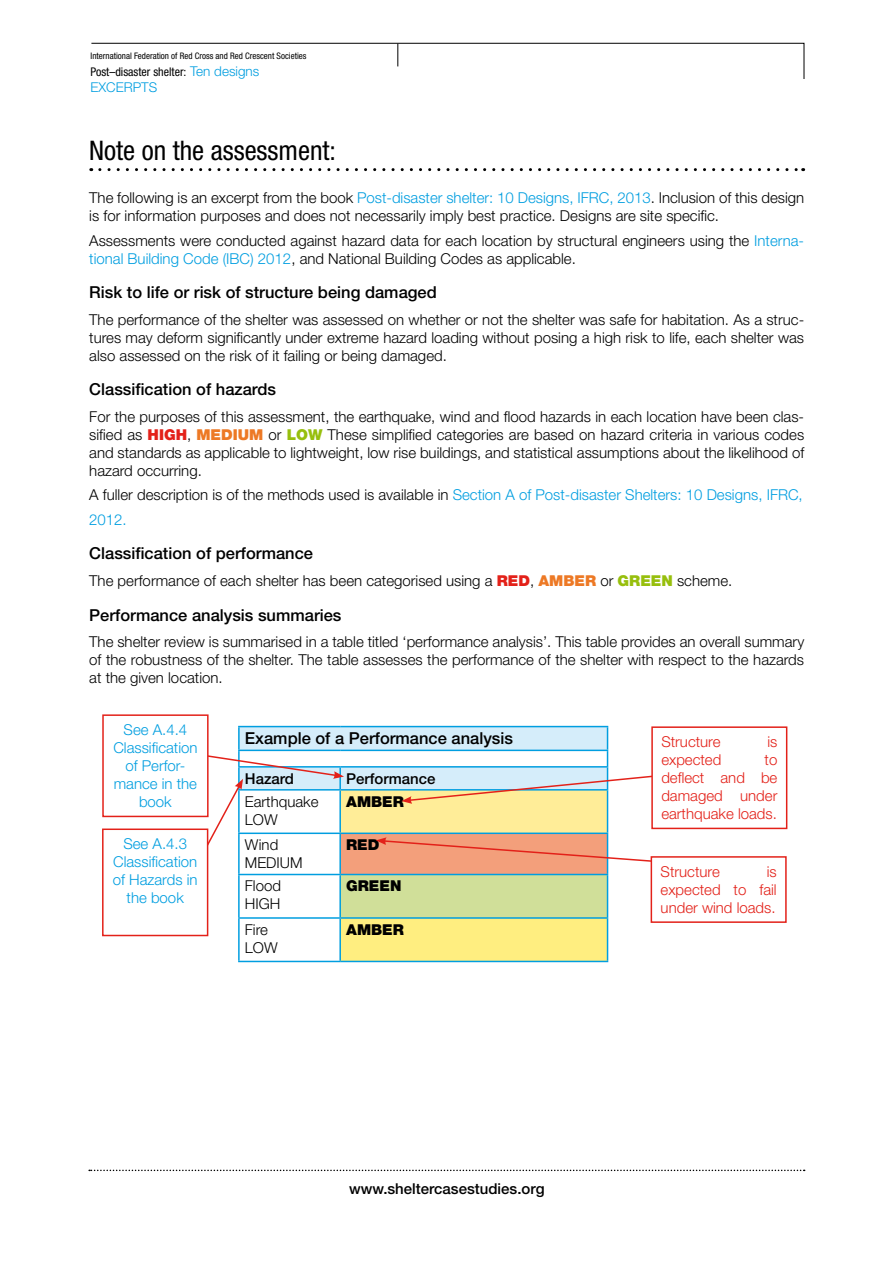
<style>
.page{position:relative;width:893px;height:1263px;background:#fff}
.page>*{position:absolute;margin:0;border:0;box-sizing:border-box;transform-origin:0 0}
.t1{font:condensed 27px "Helvetica Neue";color:#000}
.t2{font:500 16.5px "Helvetica Neue LT Pro";color:#000}
.t3{font:300 15px/18px "Helvetica Neue LT Pro";color:#000}
.t4{font:300 15px/18px "Helvetica Neue LT Pro";color:#009ee0;text-align:center}
.t5{font:300 15px/18px "Helvetica Neue LT Pro";color:#e32119;text-align:justify}
.t6{font:500 15px "Helvetica Neue LT Pro";color:#000}
.t7{font:900 15px "Helvetica Neue LT Pro";color:#000}
.t8{font:300 13.5px "Helvetica Neue LT Pro";color:#009ee0}
.t9{font:condensed 12px "Helvetica Neue";color:#000}
.t10{font:condensed 9px "Helvetica Neue";color:#000}
.s1{font-family:"Helvetica Neue LT Pro";font-weight:300;font-stretch:normal;font-size:13.5px;color:#009ee0}
.s2{color:#009ee0}
.s3{font-weight:900;color:#e32119}
.s4{font-weight:900;color:#ed7925}
.s5{font-weight:900;color:#97bf0d}
.s6{color:#000}
</style>
<div class="page">
<svg style="left:89px;top:1169px;width:716px;height:2px"></svg>
<svg style="left:91px;top:43px;width:713px;height:36px"></svg>
<svg style="left:100px;top:168px;width:704px;height:3px"></svg>
<div style="left:340px;top:833px;width:267px;height:41px;background:#f39f7b"></div>
<div style="left:340px;top:874px;width:267px;height:44px;background:#d0df99"></div>
<div style="left:340px;top:918px;width:267px;height:43px;background:#ffee80"></div>
<hr style="left:238px;top:834px;width:2px;height:40px;background:#009ee0">
<hr style="left:339px;top:834px;width:2px;height:40px;background:#009ee0">
<hr style="left:607px;top:834px;width:1px;height:40px;background:#009ee0">
<hr style="left:238px;top:874px;width:102px;height:1px;background:#009ee0">
<hr style="left:238px;top:875px;width:2px;height:42px;background:#009ee0">
<hr style="left:340px;top:874px;width:268px;height:1px;background:#009ee0">
<hr style="left:339px;top:875px;width:2px;height:42px;background:#009ee0">
<hr style="left:607px;top:875px;width:1px;height:42px;background:#009ee0">
<hr style="left:238px;top:917px;width:102px;height:2px;background:#009ee0">
<hr style="left:238px;top:919px;width:2px;height:42px;background:#009ee0">
<hr style="left:340px;top:917px;width:268px;height:2px;background:#009ee0">
<hr style="left:339px;top:919px;width:2px;height:42px;background:#009ee0">
<hr style="left:607px;top:919px;width:1px;height:42px;background:#009ee0">
<hr style="left:238px;top:961px;width:102px;height:1px;background:#009ee0">
<hr style="left:340px;top:961px;width:268px;height:1px;background:#009ee0">
<svg style="left:201px;top:726px;width:470px;height:137px"></svg>
<div style="left:103px;top:829px;width:105px;height:106px;background:#fff"></div>
<div style="left:102px;top:828px;width:106px;height:108px;border:2px solid #e32119"></div>
<div style="left:103px;top:715px;width:105px;height:101px;background:#fff"></div>
<div style="left:102px;top:714px;width:107px;height:103px;border:2px solid #e32119"></div>
<div style="left:651px;top:857px;width:135px;height:65px;background:#fff"></div>
<div style="left:651px;top:856px;width:136px;height:67px;border:2px solid #e32119"></div>
<div style="left:652px;top:727px;width:135px;height:101px;background:#fff"></div>
<div style="left:651px;top:726px;width:136px;height:103px;border:2px solid #e32119"></div>
<p class="t10" style="left:91px;top:51px;width:217px">International Federation of Red Cross and Red Crescent Societies</p>
<p class="t9" style="left:91px;top:64px;width:170px">Post–disaster shelter: <span class="s1">Ten designs</span></p>
<p class="t8" style="left:91px;top:79px;width:68px">EXCERPTS</p>
<p class="t1" style="left:89px;top:134px;width:248px">Note on the assessment:</p>
<p class="t3" style="left:89px;top:188px;width:716px">The following is an excerpt from the book <span class="s2">Post-disaster shelter: 10 Designs, IFRC, 2013</span>. Inclusion of this design is for information purposes and does not necessarily imply best practice. Designs are site specific.</p>
<p class="t3" style="left:89px;top:231px;width:716px">Assessments were conducted against hazard data for each location by structural engineers using the <span class="s2">Interna&shy;tional Building Code (IBC) 2012</span>, and National Building Codes as applicable.</p>
<p class="t2" style="left:89px;top:282px;width:349px">Risk to life or risk of structure being damaged</p>
<p class="t3" style="left:89px;top:310px;width:716px;text-align:justify">The performance of the shelter was assessed on whether or not the shelter was safe for habitation. As a struc&shy;tures may deform significantly under extreme hazard loading without posing a high risk to life, each shelter was also assessed on the risk of it failing or being damaged.</p>
<p class="t2" style="left:89px;top:380px;width:188px">Classification of hazards</p>
<p class="t3" style="left:89px;top:407px;width:716px;text-align:justify">For the purposes of this assessment, the earthquake, wind and flood hazards in each location have been clas&shy;sified as <span class="s3">HIGH</span>, <span class="s4">MEDIUM</span> or <span class="s5">LOW</span> These simplified categories are based on hazard criteria in various codes and standards as applicable to lightweight, low rise buildings, and statistical assumptions about the likelihood of hazard occurring.</p>
<p class="t4" style="left:89px;top:482px;width:715px;line-height:24.3px;text-align:left"><span class="s6">A fuller description is of the methods used is available in</span> Section A of Post-disaster Shelters: 10 Designs, IFRC,<br>2012.</p>
<p class="t2" style="left:89px;top:544px;width:225px">Classification of performance</p>
<p class="t3" style="left:89px;top:571px;width:644px">The performance of each shelter has been categorised using a <span class="s3">RED</span>, <span class="s4">AMBER</span> or <span class="s5">GREEN</span> scheme.</p>
<p class="t2" style="left:89px;top:605px;width:254px">Performance analysis summaries</p>
<p class="t3" style="left:89px;top:632px;width:716px;text-align:justify">The shelter review is summarised in a table titled ‘performance analysis’. This table provides an overall summary of the robustness of the shelter. The table assesses the performance of the shelter with respect to the hazards at the given location.</p>
<p class="t4" style="left:113px;top:720px;width:86px">See A.4.4<br>Classification of Perfor&shy;mance in the book</p>
<p class="t4" style="left:113px;top:834px;width:86px">See A.4.3<br>Classification of Hazards in the book</p>
<p class="t2" style="left:245px;top:729px;width:270px">Example of a Performance analysis</p>
<p class="t6" style="left:245px;top:769px;width:51px">Hazard</p>
<p class="t6" style="left:346px;top:769px;width:91px">Performance</p>
<p class="t3" style="left:245px;top:792px;width:75px">Earthquake<br>LOW</p>
<p class="t7" style="left:346px;top:792px;width:59px">AMBER</p>
<p class="t3" style="left:245px;top:835px;width:59px">Wind<br>MEDIUM</p>
<p class="t7" style="left:346px;top:836px;width:35px">RED</p>
<p class="t3" style="left:245px;top:876px;width:38px">Flood<br>HIGH</p>
<p class="t7" style="left:346px;top:877px;width:57px">GREEN</p>
<p class="t3" style="left:245px;top:920px;width:34px">Fire<br>LOW</p>
<p class="t7" style="left:346px;top:920px;width:59px">AMBER</p>
<p class="t6" style="left:349px;top:1179px;width:197px">www.sheltercasestudies.org</p>
<p class="t5" style="left:661px;top:732px;width:61px">Structure</p>
<p class="t5" style="left:767px;top:732px;width:11px">is</p>
<p class="t5" style="left:661px;top:750px;width:62px">expected</p>
<p class="t5" style="left:661px;top:750px;width:118px;text-indent:103px">to deflect and be damaged under earthquake loads.</p>
<p class="t5" style="left:661px;top:862px;width:61px">Structure</p>
<p class="t5" style="left:661px;top:862px;width:118px;text-indent:106px">is expected to fail under wind loads.</p>
</div>
